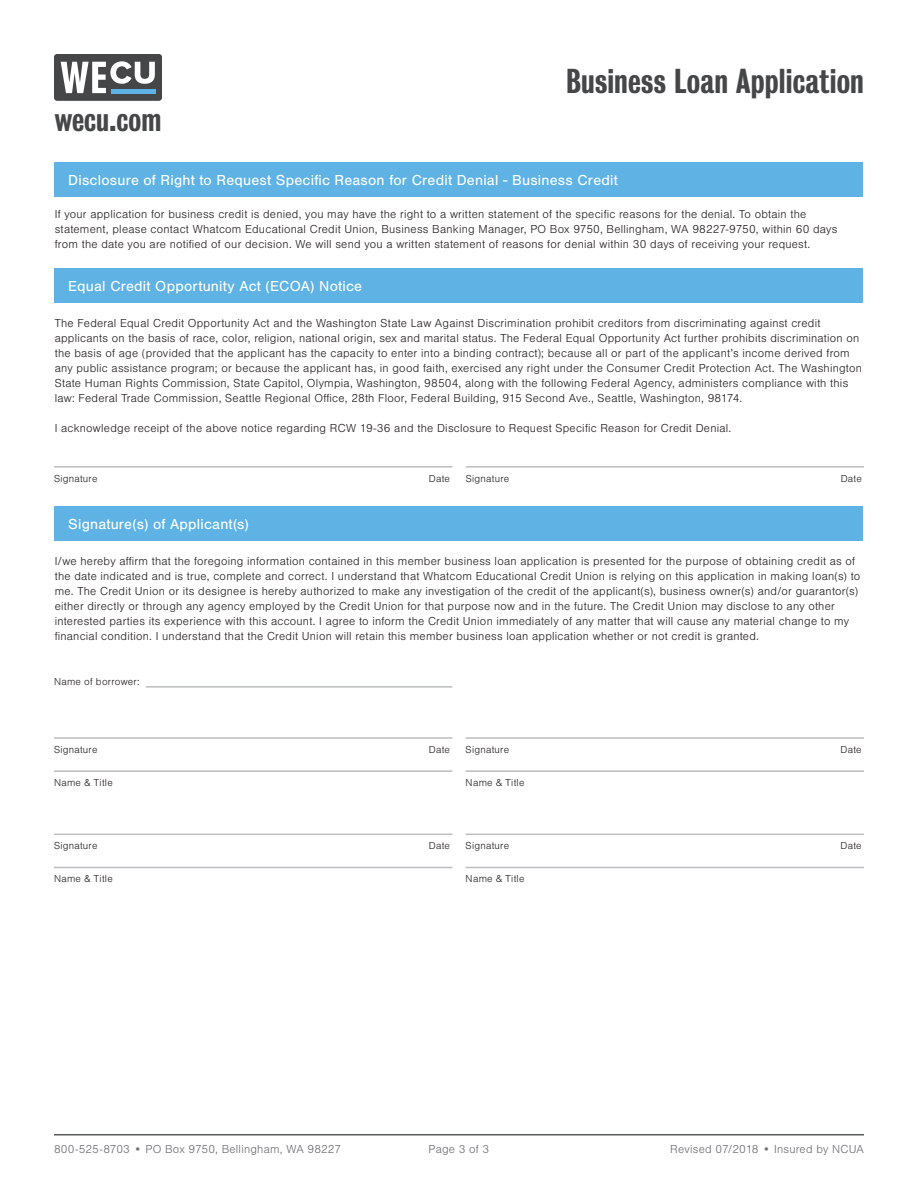
<style>
.page{position:relative;width:918px;height:1188px;background:#fff}
.page>*{position:absolute;margin:0;border:0;box-sizing:border-box;transform-origin:0 0}
.t1{font:500 31.5px "Bureau Grot Condensed";letter-spacing:.005em;color:#454647}
.paragraph{font:500 30px "Bureau Grot Condensed";color:#454647}
.paragraph-2{font:15px "Nimbus San";letter-spacing:.015em;color:#fff}
.paragraph-3{font:300 12px/15px "Nimbus San";letter-spacing:.02em;color:#231f20}
.t2{font:300 12px "Nimbus San";letter-spacing:.015em;color:#6c6d70}
.paragraph-4{font:300 10.5px "Nimbus San";letter-spacing:.025em;color:#231f20}
</style>
<div class="page">
<hr style="left:54px;top:1134px;width:810px;height:2px;background:#57585a">
<svg style="left:54px;top:54px;width:108px;height:47px"></svg>
<hr style="left:111px;top:89px;width:44px;height:4px;background:#5eb3e4">
<div style="left:55px;top:163px;width:808px;height:34px;background:#5eb3e4"></div>
<div style="left:55px;top:269px;width:808px;height:34px;background:#5eb3e4"></div>
<div style="left:55px;top:507px;width:808px;height:34px;background:#5eb3e4"></div>
<hr style="left:54px;top:466px;width:398px;height:2px;background:#bcbdc0">
<hr style="left:54px;top:737px;width:398px;height:2px;background:#bcbdc0">
<hr style="left:466px;top:737px;width:398px;height:2px;background:#bcbdc0">
<hr style="left:54px;top:834px;width:398px;height:1px;background:#bcbdc0">
<hr style="left:466px;top:834px;width:398px;height:1px;background:#bcbdc0">
<hr style="left:54px;top:770px;width:398px;height:2px;background:#bcbdc0">
<hr style="left:466px;top:770px;width:398px;height:2px;background:#bcbdc0">
<hr style="left:54px;top:867px;width:398px;height:1px;background:#bcbdc0">
<hr style="left:466px;top:867px;width:398px;height:1px;background:#bcbdc0">
<hr style="left:146px;top:686px;width:306px;height:2px;background:#bcbdc0">
<hr style="left:466px;top:466px;width:398px;height:2px;background:#bcbdc0">
<p class="paragraph" style="left:55px;top:102px;width:108px">wecu.com</p>
<p class="t1" style="left:566px;top:63px;width:299px">Business Loan Application</p>
<p class="paragraph-2" style="left:68px;top:172px;width:551px">Disclosure of Right to Request Specific Reason for Credit Denial - Business Credit</p>
<p class="paragraph-3" style="left:55px;top:207px;width:784px">If your application for business credit is denied, you may have the right to a written statement of the specific reasons for the denial. To obtain the statement, please contact Whatcom Educational Credit Union, Business Banking Manager, PO Box 9750, Bellingham, WA 98227-9750, within 60 days from the date you are notified of our decision. We will send you a written statement of reasons for denial within 30 days of receiving your request.</p>
<p class="paragraph-2" style="left:68px;top:278px;width:296px">Equal Credit Opportunity Act (ECOA) Notice</p>
<p class="paragraph-3" style="left:55px;top:316px;width:809px">The Federal Equal Credit Opportunity Act and the Washington State Law Against Discrimination prohibit creditors from discriminating against credit applicants on the basis of race, color, religion, national origin, sex and marital status. The Federal Equal Opportunity Act further prohibits discrimination on the basis of age (provided that the applicant has the capacity to enter into a binding contract); because all or part of the applicant’s income derived from any public assistance program; or because the applicant has, in good faith, exercised any right under the Consumer Credit Protection Act. The Washington State Human Rights Commission, State Capitol, Olympia, Washington, 98504, along with the following Federal Agency, administers compliance with this law: Federal Trade Commission, Seattle Regional Office, 28th Floor, Federal Building, 915 Second Ave., Seattle, Washington, 98174.</p>
<p class="paragraph-3" style="left:55px;top:421px;width:678px">I acknowledge receipt of the above notice regarding RCW 19-36 and the Disclosure to Request Specific Reason for Credit Denial.</p>
<p class="paragraph-4" style="left:54px;top:473px;width:45px">Signature</p>
<p class="paragraph-4" style="left:429px;top:473px;width:23px">Date</p>
<p class="paragraph-2" style="left:68px;top:515px;width:182px">Signature(s) of Applicant(s)</p>
<p class="paragraph-4" style="left:466px;top:473px;width:45px">Signature</p>
<p class="paragraph-4" style="left:841px;top:473px;width:23px">Date</p>
<p class="paragraph-3" style="left:55px;top:554px;width:807px">I/we hereby affirm that the foregoing information contained in this member business loan application is presented for the purpose of obtaining credit as of the date indicated and is true, complete and correct. I understand that Whatcom Educational Credit Union is relying on this application in making loan(s) to me. The Credit Union or its designee is hereby authorized to make any investigation of the credit of the applicant(s), business owner(s) and/or guarantor(s) either directly or through any agency employed by the Credit Union for that purpose now and in the future. The Credit Union may disclose to any other interested parties its experience with this account. I agree to inform the Credit Union immediately of any matter that will cause any material change to my financial condition. I understand that the Credit Union will retain this member business loan application whether or not credit is granted.</p>
<p class="paragraph-4" style="left:54px;top:676px;width:87px">Name of borrower:</p>
<p class="paragraph-4" style="left:54px;top:744px;width:45px">Signature</p>
<p class="paragraph-4" style="left:429px;top:744px;width:23px">Date</p>
<p class="paragraph-4" style="left:466px;top:744px;width:45px">Signature</p>
<p class="paragraph-4" style="left:841px;top:744px;width:23px">Date</p>
<p class="paragraph-4" style="left:54px;top:777px;width:60px">Name &amp; Title</p>
<p class="paragraph-4" style="left:466px;top:777px;width:60px">Name &amp; Title</p>
<p class="paragraph-4" style="left:54px;top:840px;width:45px">Signature</p>
<p class="paragraph-4" style="left:429px;top:840px;width:23px">Date</p>
<p class="paragraph-4" style="left:466px;top:840px;width:45px">Signature</p>
<p class="paragraph-4" style="left:841px;top:840px;width:23px">Date</p>
<p class="paragraph-4" style="left:54px;top:873px;width:60px">Name &amp; Title</p>
<p class="paragraph-4" style="left:466px;top:873px;width:60px">Name &amp; Title</p>
<p class="t2" style="left:54px;top:1143px;width:289px">800-525-8703 • PO Box 9750, Bellingham, WA 98227</p>
<p class="t2" style="left:429px;top:1143px;width:62px">Page 3 of 3</p>
<p class="t2" style="left:670px;top:1143px;width:195px">Revised 07/2018 • Insured by NCUA</p>
</div>
